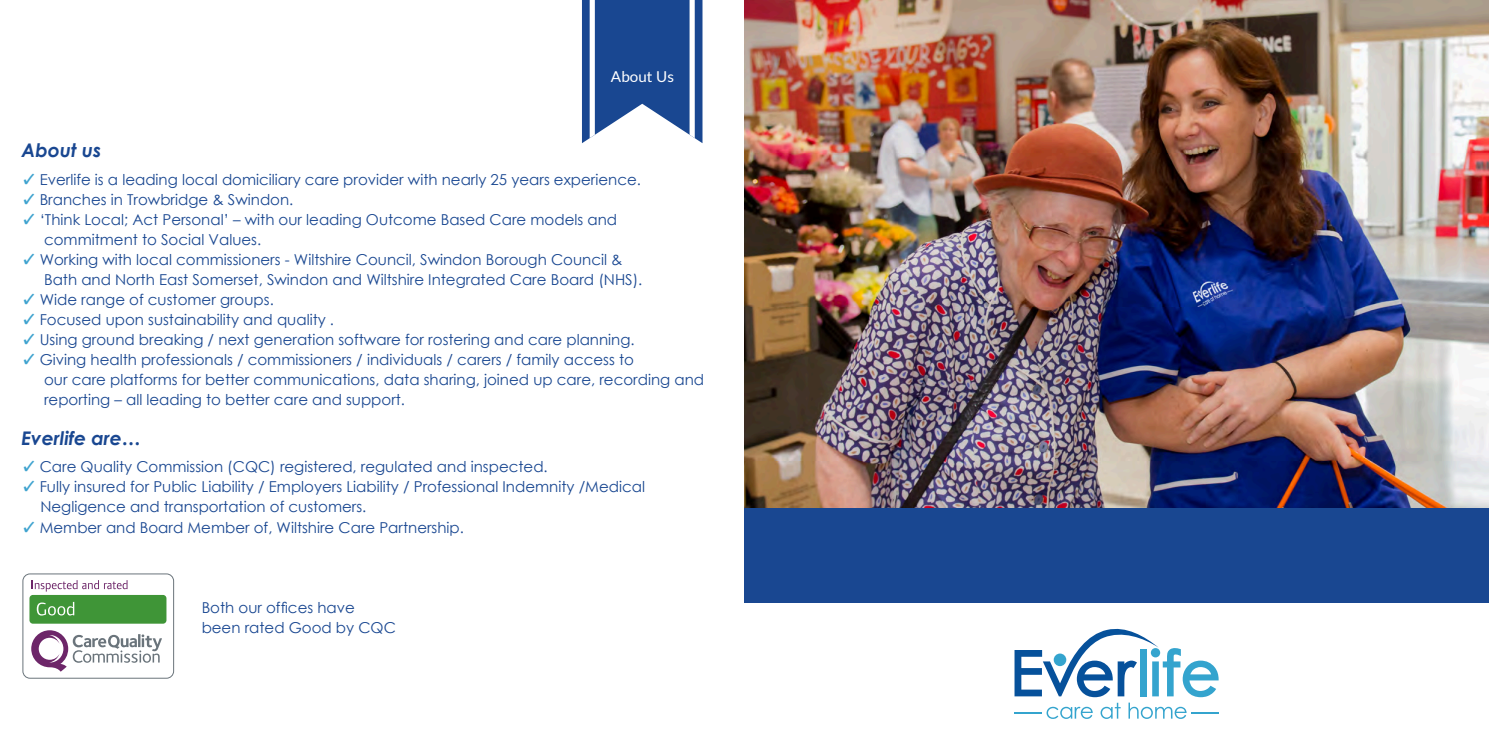
<style>
.page{position:relative;width:1489px;height:745px;background:#fff}
.page>*{position:absolute;margin:0;border:0;box-sizing:border-box;transform-origin:0 0}
.t1{font:italic 700 18.75px "Century Gothic";color:#194791}
.t2{font:15px/20px "Century Gothic";color:#194791}
.t3{font:15px "Lato";color:#fff}
.s1{color:#3fa3cf}
.s2{color:#fff}
</style>
<div class="page">
<svg style="left:582px;top:0;width:120px;height:143px"></svg>
<img style="left:744px;top:0;width:744px;height:508px">
<div style="left:744px;top:508px;width:744px;height:94px;background:#194791"></div>
<div style="left:22px;top:573px;width:152px;height:105px;border:1px solid #6a747b;border-radius:7px"></div>
<svg style="left:32px;top:580px;width:95px;height:11px"></svg>
<div style="left:29px;top:594px;width:137px;height:29px;background:#3f9537;border-radius:3px"></div>
<svg style="left:37px;top:601px;width:37px;height:14px"></svg>
<svg style="left:31px;top:630px;width:131px;height:41px"></svg>
<svg style="left:1014px;top:702px;width:204px;height:16px"></svg>
<svg style="left:1014px;top:628px;width:204px;height:68px"></svg>
<p class="t3" style="left:611px;top:70px;width:65px">About Us</p>
<p class="t1" style="left:22px;top:143px;width:81px">About us</p>
<p class="t2" style="left:22px;top:170px;width:621px"><span class="s1">❺</span> Everlife is a leading local domiciliary care provider with nearly 25 years experience.</p>
<p class="t2" style="left:22px;top:190px;width:273px"><span class="s1">❺</span> Branches in Trowbridge &amp; Swindon.</p>
<p class="t2" style="left:22px;top:210px;width:597px"><span class="s1">❺</span> ‘Think Local; Act Personal’ – with our leading Outcome Based Care models and</p>
<p class="t2" style="left:44px;top:230px;width:219px">commitment to Social Values.</p>
<p class="t2" style="left:22px;top:250px;width:602px"><span class="s1">❺</span> Working with local commissioners - Wiltshire Council, Swindon Borough Council &amp;</p>
<p class="t2" style="left:44px;top:270px;width:600px">Bath and North East Somerset, Swindon and Wiltshire Integrated Care Board (NHS).</p>
<p class="t2" style="left:22px;top:290px;width:254px"><span class="s1">❺</span> Wide range of customer groups.</p>
<p class="t2" style="left:22px;top:310px;width:314px"><span class="s1">❺</span> Focused upon sustainability and quality .</p>
<p class="t2" style="left:22px;top:330px;width:614px"><span class="s1">❺</span> Using ground breaking / next generation software for rostering and care planning.</p>
<p class="t2" style="left:22px;top:350px;width:614px"><span class="s1">❺</span> Giving health professionals / commissioners / individuals / carers / family access to</p>
<p class="t2" style="left:44px;top:370px;width:661px">our care platforms for better communications, data sharing, joined up care, recording and</p>
<p class="t2" style="left:44px;top:390px;width:362px">reporting – all leading to better care and support.</p>
<p class="t1" style="left:22px;top:430px;width:120px">Everlife are…</p>
<p class="t2" style="left:22px;top:458px;width:625px"><span class="s1">❺</span> Care Quality Commission (CQC) registered, regulated and inspected.<br><span class="s1">❺</span> Fully insured for Public Liability / Employers Liability / Professional Indemnity /Medical <span class="s2">❺</span> Negligence and transportation of customers.<br><span class="s1">❺</span> Member and Board Member of, Wiltshire Care Partnership.</p>
<p class="t2" style="left:202px;top:598px;width:196px">Both our offices have been rated Good by CQC</p>
</div>
